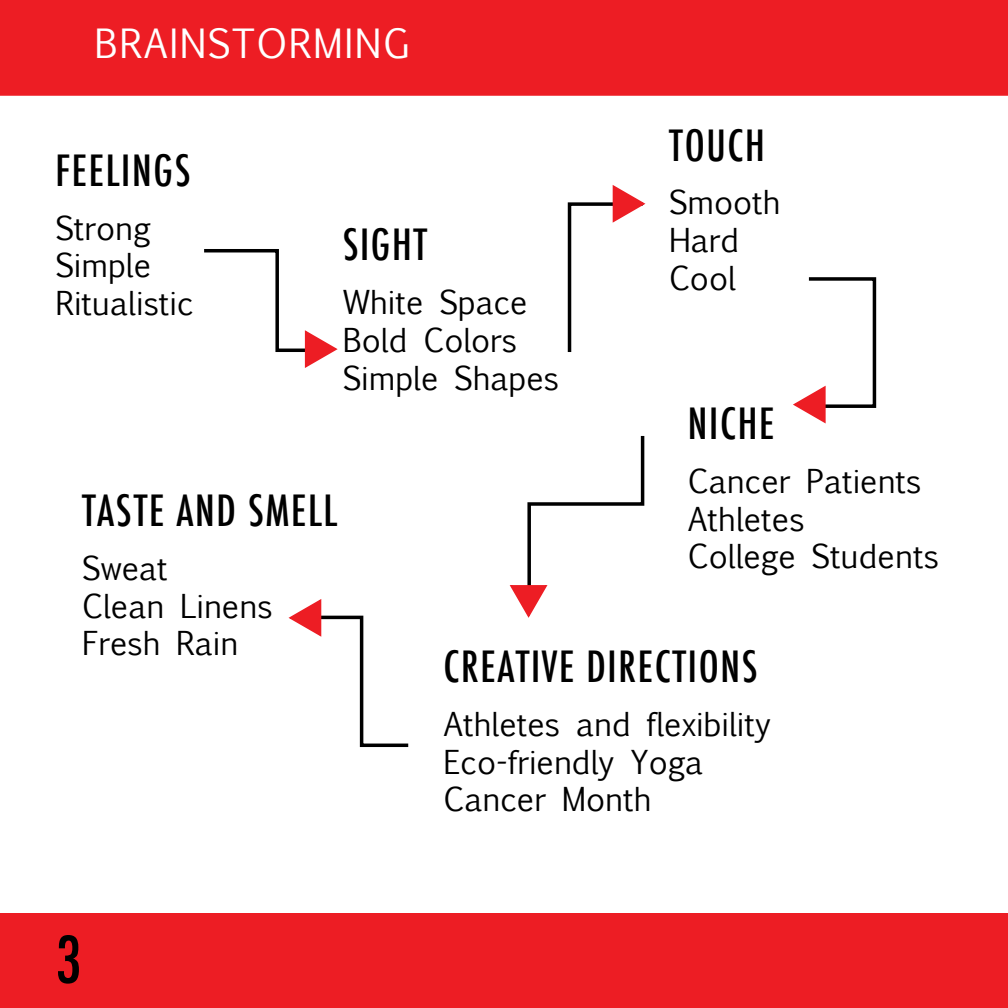
<style>
.page{position:relative;width:1008px;height:1008px;background:#fff}
.page>*{position:absolute;margin:0;border:0;box-sizing:border-box;transform-origin:0 0}
.t1{font:500 condensed 63px "Futura";color:#000}
.t2{font:500 condensed 42px "Futura";letter-spacing:.04em;color:#000}
.t3{font:38.5px "Euphemia UCAS";letter-spacing:.04em;color:#fff}
.t4{font:31.5px/37.8px "Euphemia UCAS";color:#000}
</style>
<div class="page">
<div style="left:0;top:0;width:1008px;height:96px;background:#ed1d24"></div>
<div style="left:0;top:913px;width:1008px;height:95px;background:#ed1d24"></div>
<div style="left:807px;top:277px;width:69px;height:131px;border:4px solid #000"></div>
<svg style="left:204px;top:249px;width:134px;height:119px"></svg>
<svg style="left:567px;top:185px;width:79px;height:167px"></svg>
<svg style="left:793px;top:384px;width:34px;height:40px"></svg>
<svg style="left:509px;top:435px;width:136px;height:183px"></svg>
<svg style="left:288px;top:599px;width:121px;height:148px"></svg>
<p class="t3" style="left:94px;top:16px;width:164px">Brainstorming</p>
<h2 class="t2" style="left:55px;top:144px;width:133px">FEELINGS</h2>
<p class="t4" style="left:55px;top:209px;width:140px">Strong<br>Simple<br>Ritualistic</p>
<h2 class="t2" style="left:343px;top:218px;width:82px">SIGHT</h2>
<p class="t4" style="left:343px;top:283px;width:218px">White Space<br>Bold Colors<br>Simple Shapes</p>
<h2 class="t2" style="left:669px;top:118px;width:97px">TOUCH</h2>
<p class="t4" style="left:669px;top:184px;width:113px">Smooth<br>Hard<br>Cool</p>
<h2 class="t2" style="left:82px;top:484px;width:241px">TASTE AND SMELL</h2>
<p class="t4" style="left:82px;top:549px;width:192px">Sweat<br>Clean Linens<br>Fresh Rain</p>
<h1 class="t1" style="left:55px;top:919px;width:28px">3</h1>
<h2 class="t2" style="left:688px;top:397px;width:88px">NICHE</h2>
<p class="t4" style="left:688px;top:462px;width:252px">Cancer Patients<br>Athletes<br>College Students</p>
<h2 class="t2" style="left:444px;top:640px;width:312px">CREATIVE DIRECTIONS</h2>
<p class="t4" style="left:444px;top:705px;width:329px">Athletes and flexibility<br>Eco-friendly Yoga<br>Cancer Month</p>
</div>
